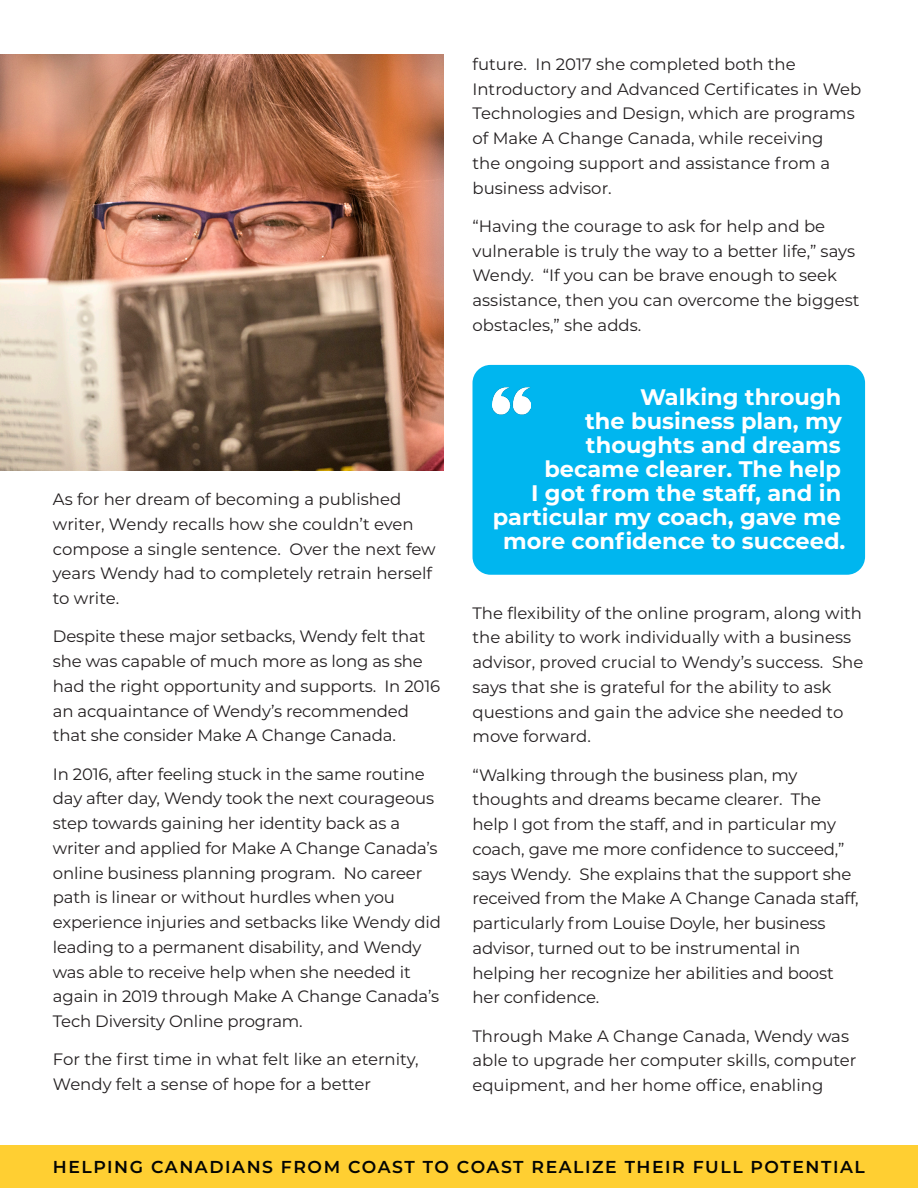
<style>
.page{position:relative;width:918px;height:1188px;background:#fff}
.page>*{position:absolute;margin:0;border:0;box-sizing:border-box;transform-origin:0 0}
.MACC_body_copy{font:700 22.5px/24px "Montserrat";color:#fff;text-align:right}
.t1{font:600 17.25px "Montserrat";letter-spacing:.09em;color:#040503}
.MACC_body_copy-2{font:16.5px/24.8px "Montserrat";letter-spacing:-.01em;color:#231f20}
</style>
<div class="page">
<div style="left:0;top:1145px;width:918px;height:43px;background:#ffcf32"></div>
<img style="left:0;top:54px;width:444px;height:417px">
<div style="left:472px;top:365px;width:393px;height:210px;background:#00b6ef;border-radius:18px"></div>
<img style="left:493px;top:387px;width:38px;height:28px">
<p class="MACC_body_copy-2" style="left:53px;top:486px;width:384px">As for her dream of becoming a published writer, Wendy recalls how she couldn’t even compose a single sentence. Over the next few years Wendy had to completely retrain herself to write.</p>
<p class="MACC_body_copy-2" style="left:53px;top:624px;width:389px">Despite these major setbacks, Wendy felt that she was capable of much more as long as she had the right opportunity and supports. In 2016 an acquaintance of Wendy’s recommended that she consider Make A Change Canada.</p>
<p class="MACC_body_copy-2" style="left:53px;top:761px;width:390px">In 2016, after feeling stuck in the same routine day after day, Wendy took the next courageous step towards gaining her identity back as a writer and applied for Make A Change Canada’s online business planning program. No career path is linear or without hurdles when you experience injuries and setbacks like Wendy did leading to a permanent disability, and Wendy was able to receive help when she needed it again in 2019 through Make A Change Canada’s Tech Diversity Online program.</p>
<p class="MACC_body_copy-2" style="left:53px;top:1047px;width:367px">For the first time in what felt like an eternity,<br>Wendy felt a sense of hope for a better</p>
<p class="MACC_body_copy-2" style="left:472px;top:51px;width:390px">future. In 2017 she completed both the Introductory and Advanced Certificates in Web Technologies and Design, which are programs of Make A Change Canada, while receiving<br>the ongoing support and assistance from a business advisor.</p>
<p class="MACC_body_copy-2" style="left:472px;top:213px;width:388px">“Having the courage to ask for help and be vulnerable is truly the way to a better life,” says Wendy. “If you can be brave enough to seek assistance, then you can overcome the biggest obstacles,” she adds.</p>
<p class="MACC_body_copy" style="left:493px;top:384px;width:354px">Walking through<br>the business plan, my thoughts and dreams became clearer. The help<br>I got from the staff, and in particular my coach, gave me more confidence to succeed.</p>
<p class="MACC_body_copy-2" style="left:472px;top:600px;width:392px">The flexibility of the online program, along with the ability to work individually with a business advisor, proved crucial to Wendy’s success. She says that she is grateful for the ability to ask questions and gain the advice she needed to move forward.</p>
<p class="MACC_body_copy-2" style="left:472px;top:762px;width:388px">“Walking through the business plan, my thoughts and dreams became clearer. The help I got from the staff, and in particular my coach, gave me more confidence to succeed,” says Wendy. She explains that the support she received from the Make A Change Canada staff, particularly from Louise Doyle, her business advisor, turned out to be instrumental in helping her recognize her abilities and boost her confidence.</p>
<p class="MACC_body_copy-2" style="left:472px;top:1023px;width:386px">Through Make A Change Canada, Wendy was able to upgrade her computer skills, computer equipment, and her home office, enabling</p>
<p class="t1" style="left:53px;top:1155px;width:814px">HELPING CANADIANS FROM COAST TO COAST REALIZE THEIR FULL POTENTIAL</p>
</div>
